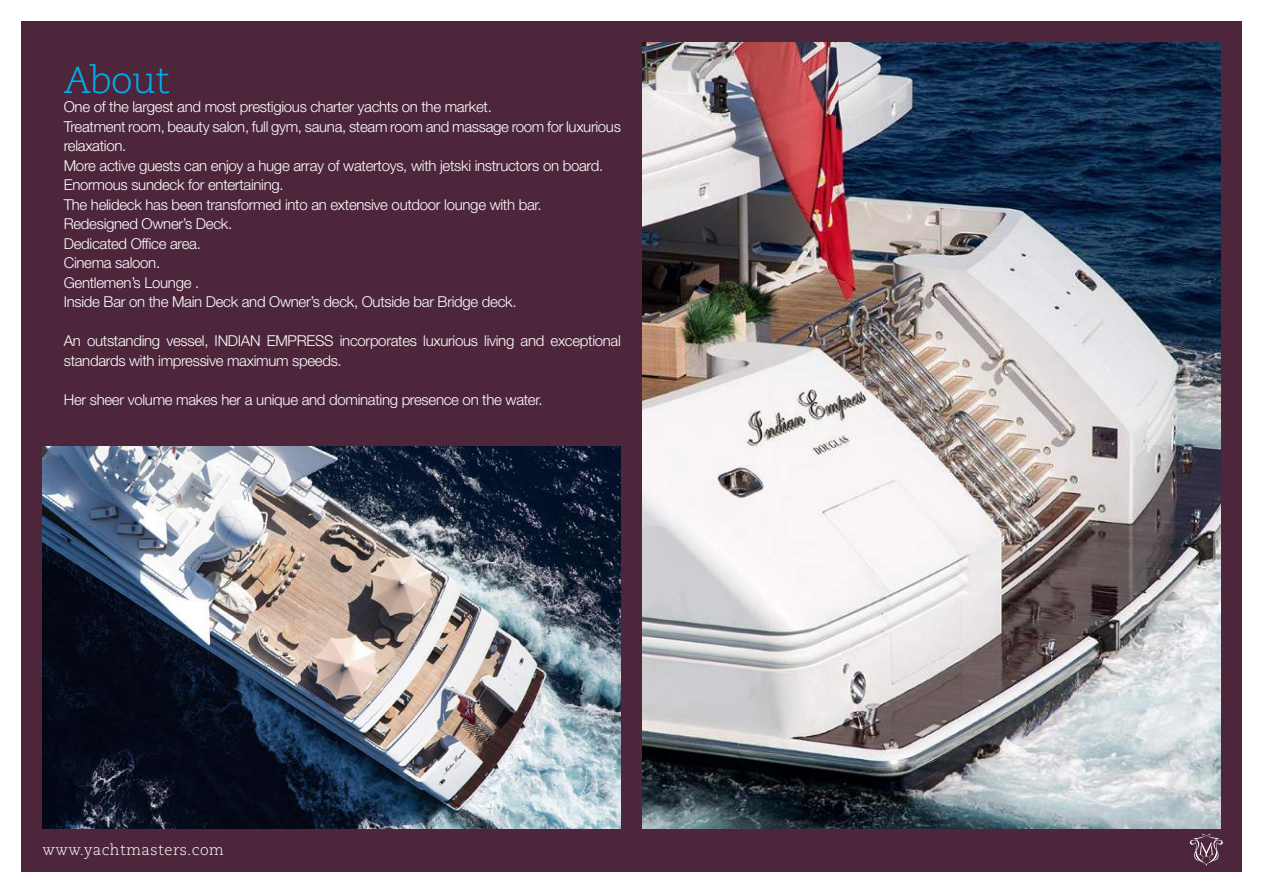
<style>
.page{position:relative;width:1263px;height:893px;background:#fff}
.page>*{position:absolute;margin:0;border:0;box-sizing:border-box;transform-origin:0 0}
.t1{font:300 37.5px "Caecilia LT Std";letter-spacing:-.025em;color:#00aeef}
.t2{font:300 15px/19.5px "Helvetica Neue LT Std";letter-spacing:-.02em;color:#fff}
.t3{font:300 15px "Caecilia LT Std";letter-spacing:.03em;color:#fff}
</style>
<div class="page">
<div style="left:21px;top:21px;width:1221px;height:851px;background:#4d263b"></div>
<img style="left:642px;top:43px;width:578px;height:786px">
<img style="left:43px;top:446px;width:578px;height:383px">
<svg style="left:1190px;top:834px;width:33px;height:32px"></svg>
<h1 class="t1" style="left:64px;top:59px;width:107px">About</h1>
<p class="t2" style="left:64px;top:97px;width:559px">One of the largest and most prestigious charter yachts on the market.<br>Treatment room, beauty salon, full gym, sauna, steam room and massage room for luxurious relaxation.<br>More active guests can enjoy a huge array of watertoys, with jetski instructors on board.<br>Enormous sundeck for entertaining.<br>The helideck has been transformed into an extensive outdoor lounge with bar.<br>Redesigned Owner’s Deck.<br>Dedicated Office area.<br>Cinema saloon.<br>Gentlemen’s Lounge .<br>Inside Bar on the Main Deck and Owner’s deck, Outside bar Bridge deck.</p>
<p class="t2" style="left:64px;top:331px;width:559px">An outstanding vessel, INDIAN EMPRESS incorporates luxurious living and exceptional standards with impressive maximum speeds.</p>
<p class="t2" style="left:64px;top:389px;width:480px">Her sheer volume makes her a unique and dominating presence on the water.</p>
<p class="t3" style="left:43px;top:841px;width:183px">www.yachtmasters.com</p>
</div>
